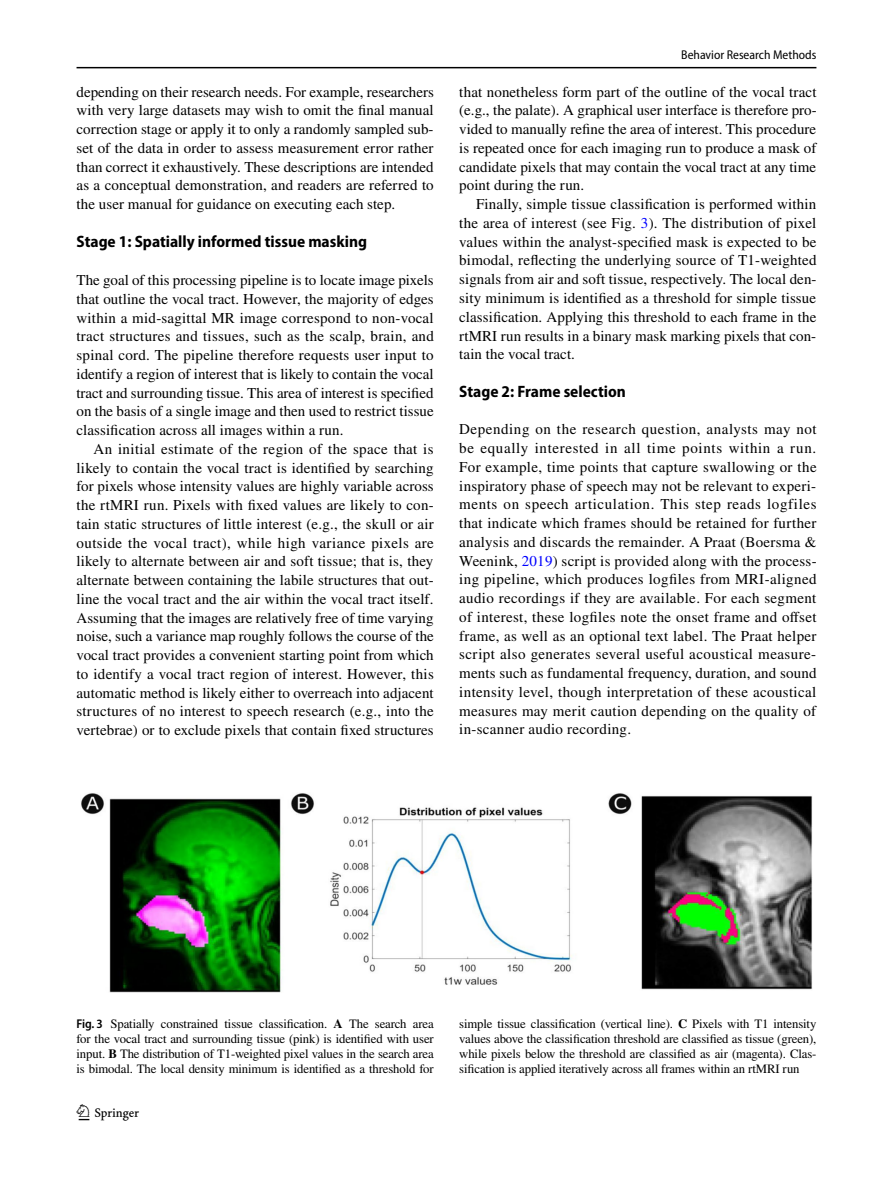
<style>
.page{position:relative;width:893px;height:1187px;background:#fff}
.page>*{position:absolute;margin:0;border:0;box-sizing:border-box;transform-origin:0 0}
.t1{font:22.5px "Springnew Regular 2";color:#000}
.t2{font:700 semi-condensed 16.5px "Myriad Pro";color:#000}
.t3{font:15px/18.8px "STIX";letter-spacing:.005em;color:#000;text-align:justify}
.t4{font:12.75px/15px "STIX";letter-spacing:-.01em;color:#000;text-align:justify}
.t5{font:semi-condensed 12.75px "Myriad Pro";color:#000}
.s1{color:#00f}
.s2{font-family:"Myriad Pro";font-weight:600;font-stretch:semi-condensed}
.s3{font-weight:700}
</style>
<div class="page">
<hr style="left:77px;top:67px;width:739px;height:1px;background:#000">
<img style="left:81px;top:793px;width:731px;height:199px">
<p class="t3" style="left:77px;top:83px;width:359px">depending on their research needs. For example, researchers with very large datasets may wish to omit the final manual correction stage or apply it to only a randomly sampled sub&shy;set of the data in order to assess measurement error rather than correct it exhaustively. These descriptions are intended as a conceptual demonstration, and readers are referred to the user manual for guidance on executing each step.</p>
<p class="t2" style="left:77px;top:233px;width:292px">Stage 1: Spatially informed tissue masking</p>
<p class="t3" style="left:77px;top:271px;width:359px">The goal of this processing pipeline is to locate image pixels that outline the vocal tract. However, the majority of edges within a mid-sagittal MR image correspond to non-vocal tract structures and tissues, such as the scalp, brain, and spinal cord. The pipeline therefore requests user input to identify a region of interest that is likely to contain the vocal tract and surrounding tissue. This area of interest is specified on the basis of a single image and then used to restrict tissue classification across all images within a run.</p>
<p class="t3" style="left:77px;top:440px;width:359px;text-indent:17px">An initial estimate of the region of the space that is likely to contain the vocal tract is identified by searching for pixels whose intensity values are highly variable across the rtMRI run. Pixels with fixed values are likely to con&shy;tain static structures of little interest (e.g., the skull or air outside the vocal tract), while high variance pixels are likely to alternate between air and soft tissue; that is, they alternate between containing the labile structures that out&shy;line the vocal tract and the air within the vocal tract itself.<br>Assuming that the images are relatively free of time varying noise, such a variance map roughly follows the course of the vocal tract provides a convenient starting point from which to identify a vocal tract region of interest. However, this automatic method is likely either to overreach into adjacent structures of no interest to speech research (e.g., into the vertebrae) or to exclude pixels that contain fixed structures</p>
<p class="t5" style="left:681px;top:48px;width:137px">Behavior Research Methods</p>
<p class="t3" style="left:459px;top:83px;width:359px">that nonetheless form part of the outline of the vocal tract (e.g., the palate). A graphical user interface is therefore pro&shy;vided to manually refine the area of interest. This procedure is repeated once for each imaging run to produce a mask of candidate pixels that may contain the vocal tract at any time point during the run.</p>
<p class="t3" style="left:459px;top:196px;width:359px;text-indent:17px">Finally, simple tissue classification is performed within the area of interest (see Fig. <span class="s1">3</span>). The distribution of pixel values within the analyst-specified mask is expected to be bimodal, reflecting the underlying source of T1-weighted signals from air and soft tissue, respectively. The local den&shy;sity minimum is identified as a threshold for simple tissue classification. Applying this threshold to each frame in the rtMRI run results in a binary mask marking pixels that con&shy;tain the vocal tract.</p>
<p class="t2" style="left:459px;top:382px;width:168px">Stage 2: Frame selection</p>
<p class="t3" style="left:459px;top:421px;width:359px">Depending on the research question, analysts may not be equally interested in all time points within a run.<br>For example, time points that capture swallowing or the inspiratory phase of speech may not be relevant to experi&shy;ments on speech articulation. This step reads logfiles that indicate which frames should be retained for further analysis and discards the remainder. A Praat (Boersma &amp; Weenink, <span class="s1">2019</span>) script is provided along with the process&shy;ing pipeline, which produces logfiles from MRI-aligned audio recordings if they are available. For each segment of interest, these logfiles note the onset frame and offset frame, as well as an optional text label. The Praat helper script also generates several useful acoustical measure&shy;ments such as fundamental frequency, duration, and sound intensity level, though interpretation of these acoustical measures may merit caution depending on the quality of in-scanner audio recording.</p>
<p class="t4" style="left:77px;top:1017px;width:359px"><span class="s2">Fig. 3</span> Spatially constrained tissue classification. <span class="s3">A</span> The search area for the vocal tract and surrounding tissue (pink) is identified with user input. <span class="s3">B</span> The distribution of T1-weighted pixel values in the search area is bimodal. The local density minimum is identified as a threshold for</p>
<p class="t4" style="left:459px;top:1017px;width:359px">simple tissue classification (vertical line). <span class="s3">C</span> Pixels with T1 intensity values above the classification threshold are classified as tissue (green), while pixels below the threshold are classified as air (magenta). Clas&shy;sification is applied iteratively across all frames within an rtMRI run</p>
<h1 class="t1" style="left:79px;top:1104px;width:62px">1 3</h1>
</div>
